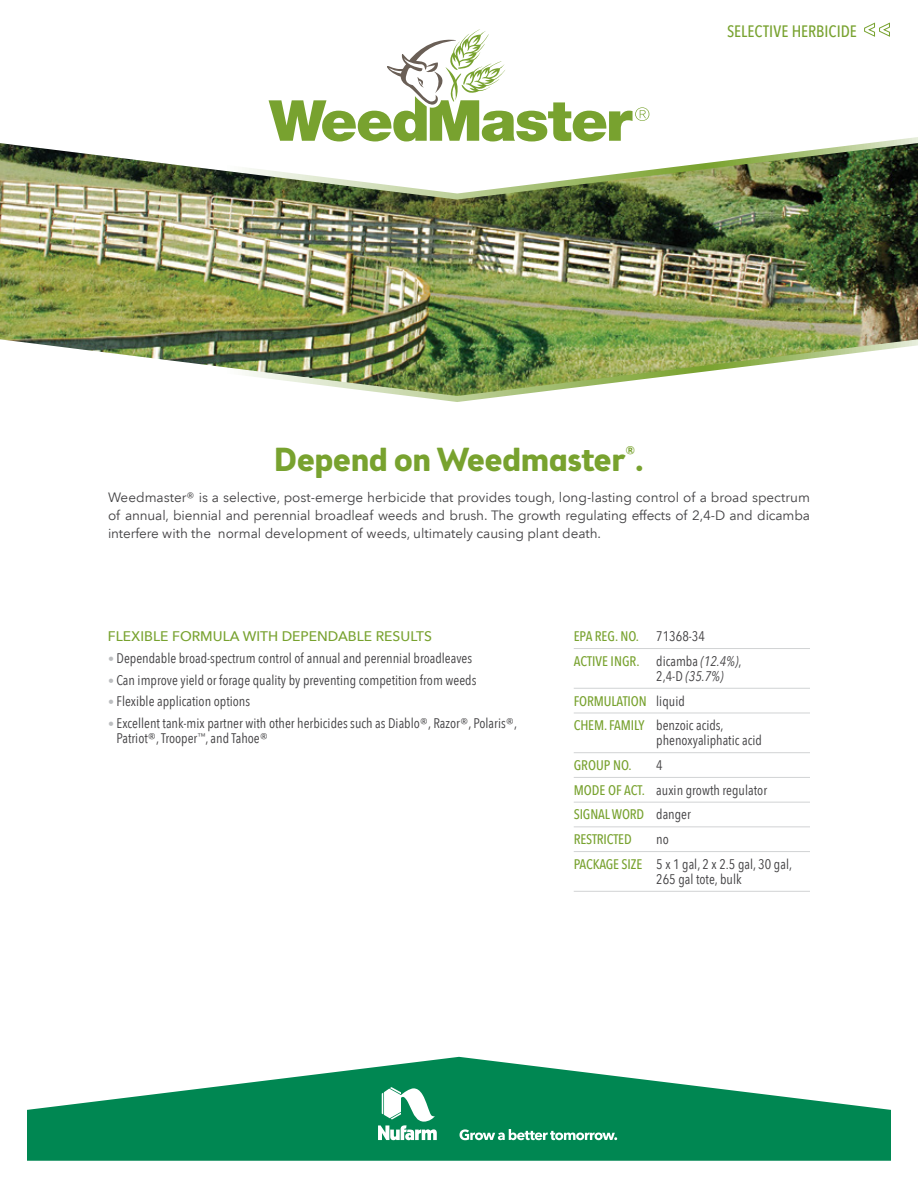
<style>
.page{position:relative;width:918px;height:1188px;background:#fff}
.page>*{position:absolute;margin:0;border:0;box-sizing:border-box;transform-origin:0 0}
.t1{font:700 33px "Brooklyn Samuels Five";color:#78a22f}
.t2{font:500 condensed 16.5px "Avenir Next LT Pro";letter-spacing:.005em;color:#78a22f}
.t3{font:condensed 13.8px/24.8px "Avenir Next LT Pro";color:#414042}
.t4{font:500 condensed 13.8px/24.8px "Avenir Next LT Pro";letter-spacing:-.005em;color:#78a22f}
.t5{font:500 13.8px "Avenir Next LT Pro";color:#78a22f}
.t6{font:13.5px/18px "Avenir Next LT Pro";color:#414042;text-align:justify}
.s1{font-size:12px;color:#bcbec0}
.s2{font-stretch:normal}
.s3{font-weight:400;color:#414042}
.s4{font-weight:400;font-style:italic;color:#414042}
.s5{font-style:italic}
.s6{font-weight:500;color:#78a22f}
</style>
<div class="page">
<hr style="left:574px;top:648px;width:236px;height:1px;background:#d1d3d4">
<hr style="left:574px;top:688px;width:236px;height:1px;background:#d1d3d4">
<hr style="left:574px;top:713px;width:236px;height:1px;background:#d1d3d4">
<hr style="left:574px;top:752px;width:236px;height:1px;background:#d1d3d4">
<hr style="left:574px;top:777px;width:236px;height:1px;background:#d1d3d4">
<hr style="left:574px;top:802px;width:236px;height:1px;background:#d1d3d4">
<hr style="left:574px;top:826px;width:236px;height:1px;background:#d1d3d4">
<hr style="left:574px;top:851px;width:236px;height:1px;background:#d1d3d4">
<hr style="left:574px;top:891px;width:236px;height:1px;background:#d1d3d4">
<svg style="left:864px;top:22px;width:26px;height:15px"></svg>
<img style="left:0;top:137px;width:918px;height:265px">
<svg style="left:269px;top:29px;width:380px;height:112px"></svg>
<svg style="left:27px;top:1057px;width:864px;height:104px;fill:#008752"></svg>
<svg style="left:378px;top:1087px;width:59px;height:53px"></svg>
<svg style="left:460px;top:1129px;width:157px;height:11px"></svg>
<p class="t2" style="left:727px;top:21px;width:129px">SELECTIVE HERBICIDE</p>
<h1 class="t1" style="left:274px;top:440px;width:371px">Depend on Weedmaster<sup>®</sup>.</h1>
<p class="t6" style="left:108px;top:488px;width:704px">Weedmaster® is a selective, post-emerge herbicide that provides tough, long-lasting control of a broad spectrum of annual, biennial and perennial broadleaf weeds and brush. The growth regulating effects of 2,4-D and dicamba interfere with the normal development of weeds, ultimately causing plant death.</p>
<p class="t5" style="left:108px;top:628px;width:326px">FLEXIBLE FORMULA WITH DEPENDABLE RESULTS</p>
<p class="t3" style="left:108px;top:646px;width:366px"><span class="s1">•</span> Dependable broad-spectrum control of annual and perennial broadleaves</p>
<p class="t3" style="left:108px;top:667px;width:370px"><span class="s1">•</span> Can improve yield or forage quality by preventing competition from weeds</p>
<p class="t3" style="left:108px;top:689px;width:144px"><span class="s1">•</span> Flexible application options</p>
<p class="t3" style="left:117px;top:716px;width:402px;line-height:15px;text-indent:-9px"><span class="s1">•</span> Excellent tank-mix partner with other herbicides such as Diablo<span class="s2">®</span>, Razor<span class="s2">®</span>, Polaris<span class="s2">®</span>,<br>Patriot<span class="s2">®</span>, Trooper<sup>™</sup>, and Tahoe<span class="s2">®</span></p>
<p class="t4" style="left:574px;top:624px;width:169px">EPA REG. NO. <span class="s3">71368-34<br></span>ACTIVE IN GR. <span class="s3">dicamba</span> <span class="s4">(12.4%)</span><span class="s3">,</span></p>
<p class="t3" style="left:574px;top:664px;width:151px;text-indent:83px">2,4-D <span class="s5">(35.7%)<br></span><span class="s6">FORMULATION</span> liquid<br><span class="s6">CHEM. FAMILY</span> benzoic acids,</p>
<p class="t3" style="left:656px;top:728px;width:107px">phenoxyaliphatic acid</p>
<p class="t4" style="left:574px;top:753px;width:59px">GROUP NO.</p>
<p class="t4" style="left:574px;top:753px;width:195px;text-indent:83px"><span class="s3">4<br></span>MODE OF ACT. <span class="s3">auxin growth regulator<br></span>SIGNAL WORD <span class="s3">danger<br></span>RESTRICTED</p>
<p class="t3" style="left:574px;top:827px;width:220px;text-indent:83px">no<br><span class="s6">PACKAGE SIZE</span> 5 x 1 gal, 2 x 2.5 gal, 30 gal,</p>
<p class="t3" style="left:656px;top:867px;width:87px">265 gal tote, bulk</p>
</div>
